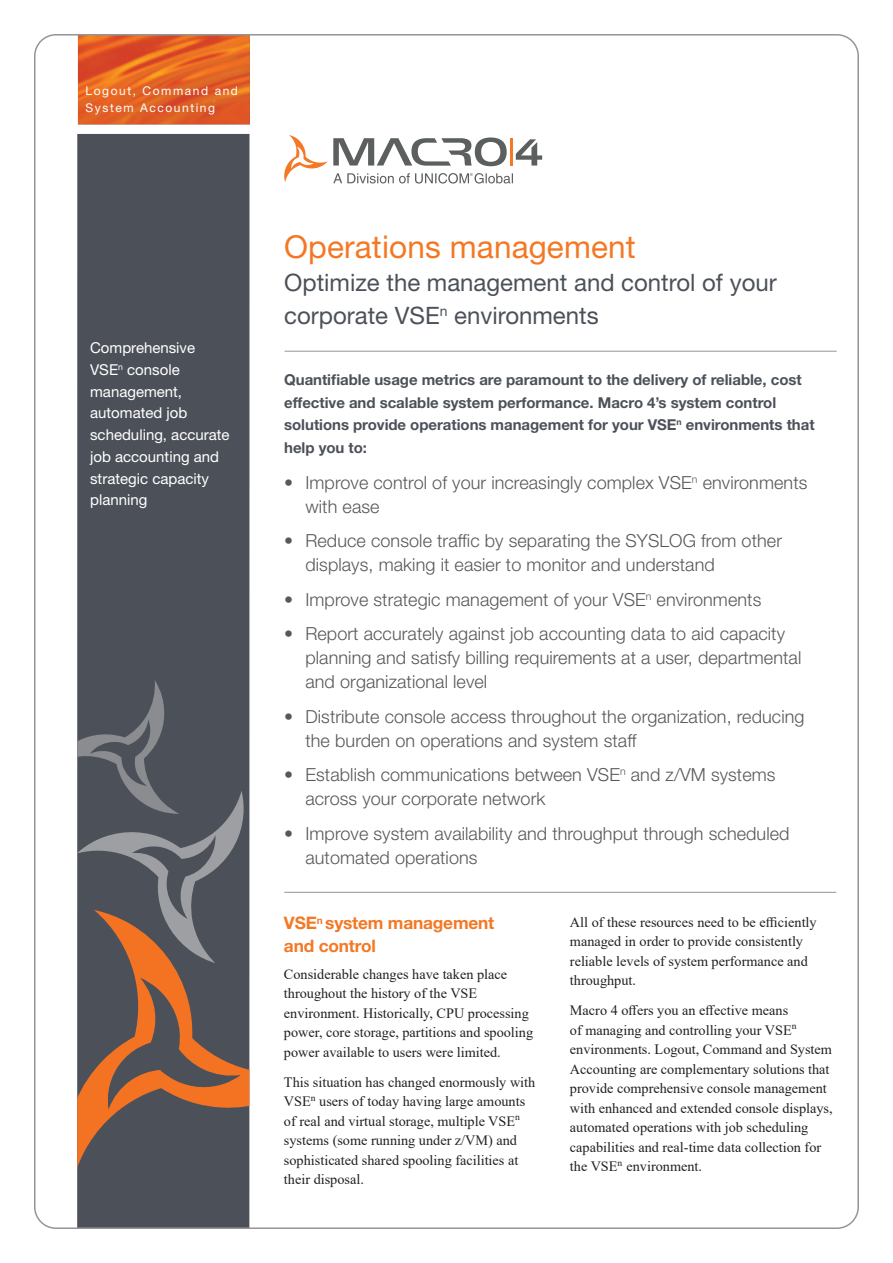
<style>
.page{position:relative;width:893px;height:1263px;background:#fff}
.page>*{position:absolute;margin:0;border:0;box-sizing:border-box;transform-origin:0 0}
.t1{font:31.5px "Helvetica Neue LT Std";letter-spacing:.005em;color:#f47824}
.t2{font:24px/33px "Helvetica Neue LT Std";color:#4c5159}
.t3{font:300 18px/24px "Helvetica Neue LT Std";letter-spacing:.005em;color:#57585a}
.t4{font:700 17.25px "Helvetica Neue LT Std";letter-spacing:-.01em;color:#f47824}
.t5{font:700 15px/22.5px "Helvetica Neue LT Std";letter-spacing:-.005em;color:#4c5159}
.side_text{font:15px/21.8px "Helvetica Neue LT Std";color:#fff}
.t6{font:14.25px/19.5px "Times New Roman";color:#231f20}
.t7{font:12px/17.2px "Helvetica Neue LT Std";letter-spacing:.13em;color:#fff}
</style>
<div class="page">
<div style="left:77px;top:134px;width:172px;height:1094px;background:#4c5159"></div>
<svg style="left:77px;top:963px;width:172px;height:226px"></svg>
<svg style="left:108px;top:978px;width:133px;height:131px"></svg>
<svg style="left:77px;top:680px;width:167px;height:283px"></svg>
<svg style="left:284px;top:135px;width:258px;height:49px"></svg>
<img style="left:78px;top:37px;width:172px;height:87px">
<hr style="left:285px;top:351px;width:552px;height:1px;background:#939598">
<hr style="left:284px;top:892px;width:552px;height:1px;background:#939598">
<p class="t7" style="left:86px;top:82px;width:154px">Logout, Command and<br>System Accounting</p>
<p class="side_text" style="left:90px;top:337px;width:141px">Comprehensive<br>VSE<sup>n</sup> console management, automated job scheduling, accurate job accounting and strategic capacity planning</p>
<p class="t1" style="left:284px;top:228px;width:353px">Operations management</p>
<p class="t2" style="left:284px;top:265px;width:494px">Optimize the management and control of your corporate VSE<sup>n</sup> environments</p>
<p class="t5" style="left:284px;top:368px;width:532px">Quantifiable usage metrics are paramount to the delivery of reliable, cost effective and scalable system performance. Macro 4’s system control solutions provide operations management for your VSE<sup>n</sup> environments that help you to:</p>
<p class="t3" style="left:305px;top:470px;width:503px;text-indent:-21px">• Improve control of your increasingly complex VSE<sup>n</sup> environments with ease</p>
<p class="t3" style="left:305px;top:529px;width:478px;text-indent:-21px">• Reduce console traffic by separating the SYSLOG from other displays, making it easier to monitor and understand</p>
<p class="t3" style="left:284px;top:587px;width:479px">• Improve strategic management of your VSE<sup>n</sup> environments</p>
<p class="t3" style="left:284px;top:622px;width:502px">• Report accurately against job accounting data to aid capacity</p>
<p class="t3" style="left:305px;top:646px;width:497px">planning and satisfy billing requirements at a user, departmental</p>
<p class="t3" style="left:305px;top:670px;width:183px">and organizational level</p>
<p class="t3" style="left:284px;top:704px;width:522px">• Distribute console access throughout the organization, reducing</p>
<p class="t3" style="left:305px;top:728px;width:332px">the burden on operations and system staff</p>
<p class="t3" style="left:284px;top:763px;width:493px">• Establish communications between VSE<sup>n</sup> and z/VM systems</p>
<p class="t3" style="left:305px;top:787px;width:241px">across your corporate network</p>
<p class="t3" style="left:284px;top:821px;width:507px">• Improve system availability and throughput through scheduled</p>
<p class="t3" style="left:305px;top:845px;width:174px">automated operations</p>
<p class="t4" style="left:284px;top:912px;width:212px">VSE<sup>n</sup> system management</p>
<p class="t4" style="left:284px;top:935px;width:93px">and control</p>
<p class="t6" style="left:284px;top:964px;width:251px">Considerable changes have taken place throughout the history of the VSE environment. Historically, CPU processing power, core storage, partitions and spooling power available to users were limited.</p>
<p class="t6" style="left:284px;top:1072px;width:253px">This situation has changed enormously with VSE<sup>n</sup> users of today having large amounts of real and virtual storage, multiple VSE<sup>n </sup>systems (some running under z/VM) and sophisticated shared spooling facilities at their disposal.</p>
<p class="t6" style="left:570px;top:912px;width:248px">All of these resources need to be efficiently managed in order to provide consistently reliable levels of system performance and throughput.</p>
<p class="t6" style="left:570px;top:1000px;width:264px">Macro 4 offers you an effective means<br>of managing and controlling your VSE<sup>n </sup>environments. Logout, Command and System Accounting are complementary solutions that provide comprehensive console management with enhanced and extended console displays, automated operations with job scheduling capabilities and real-time data collection for the VSE<sup>n</sup> environment.</p>
</div>
